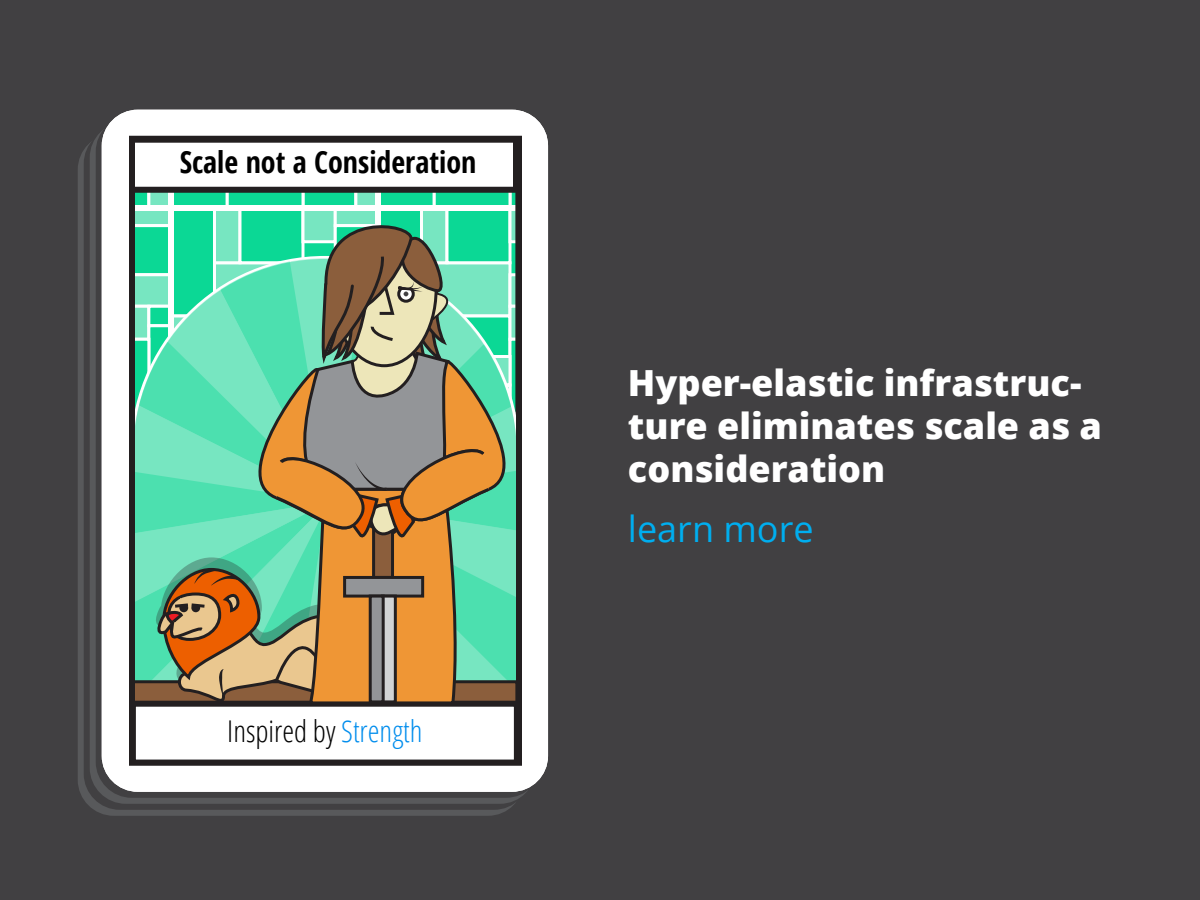
<style>
.page{position:relative;width:1200px;height:900px;background:#414042}
.page>*{position:absolute;margin:0;border:0;box-sizing:border-box;transform-origin:0 0}
.t1{font:800 36px/43.2px "Open Sans";color:#fff}
.t2{font:36px "Open Sans";color:#00aeef}
.t3{font:700 condensed 30px "Open Sans";color:#000}
.t4{font:300 condensed 30px "Open Sans";color:#000}
.s1{color:#008ded}
</style>
<div class="page">
<div style="left:78px;top:134px;width:446px;height:682px;background:#58595b;border-radius:36px"></div>
<div style="left:84px;top:128px;width:446px;height:682px;background:#414042;border-radius:36px"></div>
<div style="left:90px;top:122px;width:446px;height:682px;background:#58595b;border-radius:36px"></div>
<div style="left:96px;top:116px;width:446px;height:682px;background:#414042;border-radius:36px"></div>
<div style="left:102px;top:110px;width:446px;height:682px;background:#fff;border-radius:36px"></div>
<svg style="left:136px;top:193px;width:379px;height:12px;background:#29dca1"></svg>
<svg style="left:136px;top:143px;width:379px;height:50px"></svg>
<div style="left:129px;top:136px;width:393px;height:630px;border:6px solid #231f20"></div>
<svg style="left:132px;top:211px;width:390px;height:552px;background:#89b189"></svg>
<div style="left:343px;top:576px;width:81px;height:22px;background:#939598;border:3px solid #231f20"></div>
<div style="left:381px;top:595px;width:16px;height:108px;background:#d1d3d4;border:3px solid #231f20"></div>
<div style="left:369px;top:595px;width:16px;height:108px;background:#939598;border:3px solid #231f20"></div>
<p class="t3" style="left:180px;top:141px;width:298px">Scale not a Consideration</p>
<p class="t4" style="left:227px;top:711px;width:197px">Inspired by <span class="s1">Strength</span></p>
<p class="t1" style="left:628px;top:359px;width:476px">Hyper-elastic infrastruc&shy;ture eliminates scale as a consideration</p>
<p class="t2" style="left:628px;top:505px;width:187px">learn more</p>
</div>
